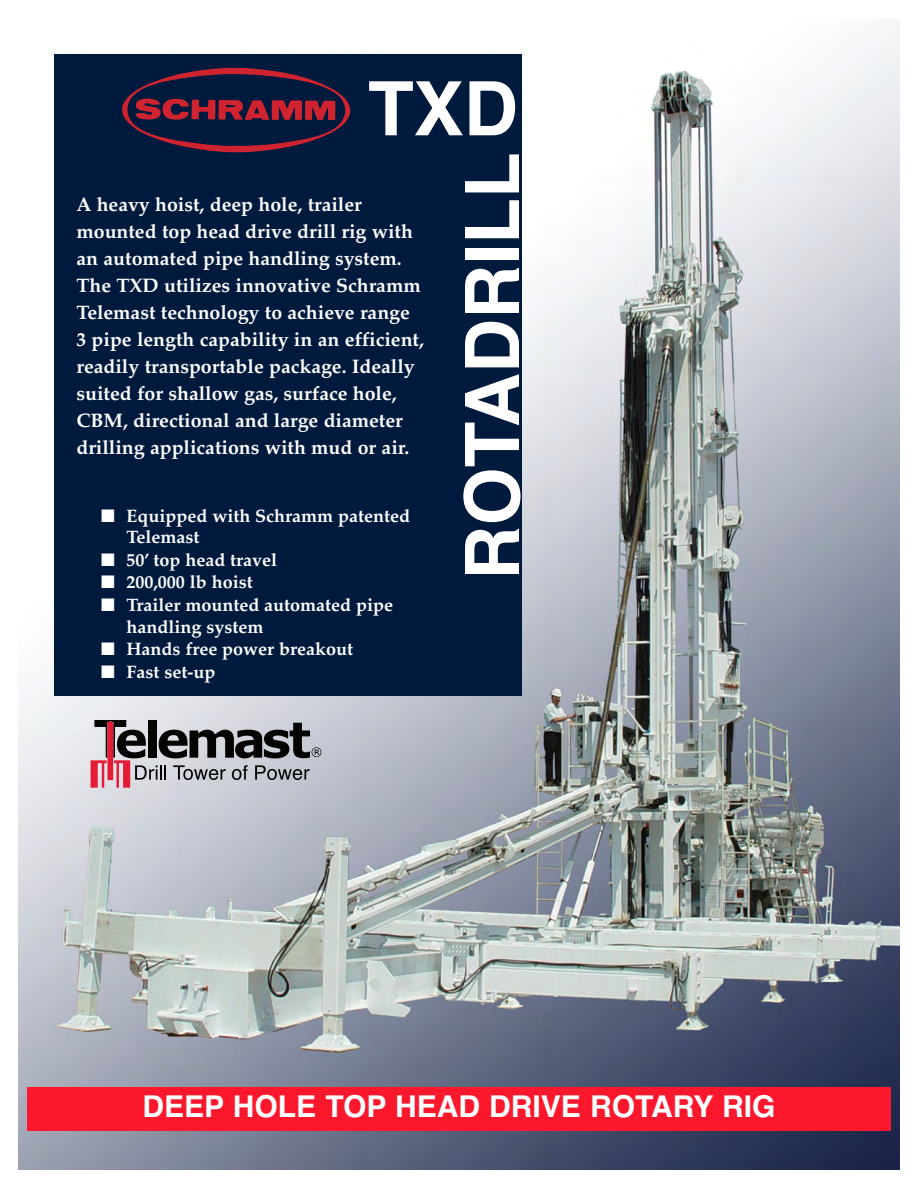
<style>
.page{position:relative;width:918px;height:1188px;background:#fff}
.page>*{position:absolute;margin:0;border:0;box-sizing:border-box;transform-origin:0 0}
.t1{font:700 75px "Helvetica";color:#fff}
.t2{font:700 30px "Helvetica";color:#fff}
.t3{font:700 19.5px/27px "Palatino";color:#fff}
.t4{font:700 18px/21.9px "Palatino";color:#fff}
</style>
<div class="page">
<img style="left:18px;top:25px;width:882px;height:1145px">
<div style="left:54px;top:54px;width:468px;height:641px;background:#001a3d"></div>
<div style="left:27px;top:1088px;width:864px;height:43px;background:#fb182c"></div>
<svg style="left:122px;top:68px;width:228px;height:84px"></svg>
<svg style="left:91px;top:720px;width:230px;height:67px;background:#948b90"></svg>
<h1 class="t1" style="left:368px;top:81px;width:151px">TXD</h1>
<p class="t3" style="left:76px;top:193px;width:349px">A heavy hoist, deep hole, trailer mounted top head drive drill rig with an automated pipe handling system.<br>The TXD utilizes innovative Schramm Telemast technology to achieve range 3 pipe length capability in an efficient, readily transportable package. Ideally suited for shallow gas, surface hole, CBM, directional and large diameter drilling applications with mud or air.</p>
<p class="t4" style="left:126px;top:506px;width:285px;text-indent:-25px">■ Equipped with Schramm patented<br>Telemast</p>
<p class="t4" style="left:101px;top:551px;width:178px">■ 50’ top head travel</p>
<p class="t4" style="left:101px;top:573px;width:153px">■ 200,000 lb hoist</p>
<p class="t4" style="left:126px;top:596px;width:268px;text-indent:-25px">■ Trailer mounted automated pipe handling system</p>
<p class="t4" style="left:101px;top:640px;width:253px">■ Hands free power breakout</p>
<p class="t4" style="left:101px;top:662px;width:116px">■ Fast set-up</p>
<h1 class="t1" style="left:465px;top:580px;width:429px;rotate:-90deg">ROTADRILL</h1>
<h2 class="t2" style="left:143px;top:1095px;width:634px">DEEP HOLE TOP HEAD DRIVE ROTARY RIG</h2>
</div>
